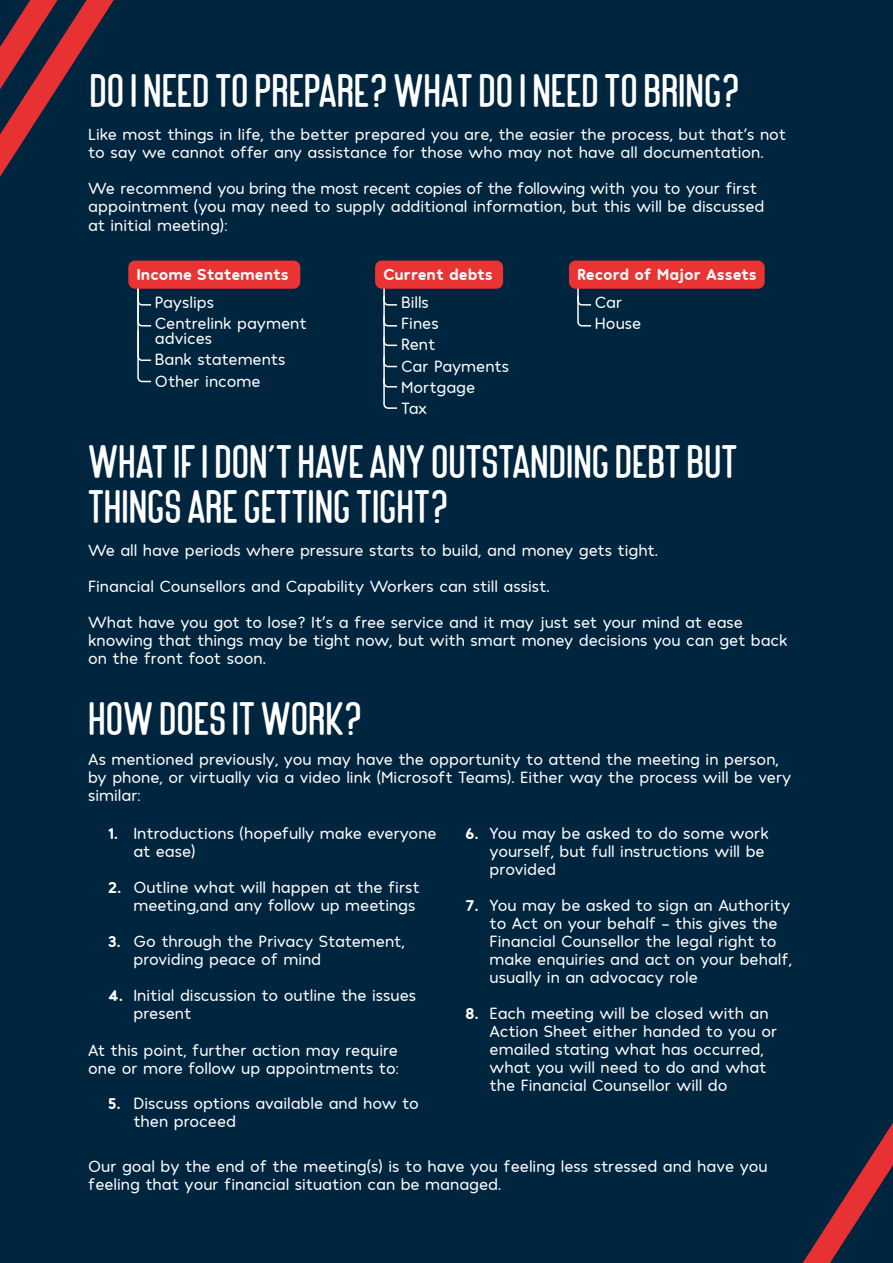
<style>
.page{position:relative;width:893px;height:1263px;background:#00253f}
.page>*{position:absolute;margin:0;border:0;box-sizing:border-box;transform-origin:0 0}
.t1{font:49.5px/45px "Nubolts Rounded";color:#fff}
.t2{font:16.5px/18px "Hank Rnd";color:#fff}
.t3{font:900 16.5px "Hank Rnd";color:#fff}
.s1{font-family:"Poppins"}
</style>
<div class="page">
<svg style="left:803px;top:1123px;width:90px;height:140px"></svg>
<svg style="left:0;top:0;width:114px;height:177px"></svg>
<svg style="left:577px;top:289px;width:14px;height:38px"></svg>
<div style="left:569px;top:261px;width:196px;height:28px;background:#ea3434;border-radius:7px"></div>
<svg style="left:383px;top:289px;width:14px;height:120px"></svg>
<div style="left:375px;top:261px;width:128px;height:28px;background:#ea3434;border-radius:7px"></div>
<svg style="left:137px;top:289px;width:14px;height:93px"></svg>
<div style="left:128px;top:261px;width:172px;height:28px;background:#ea3434;border-radius:7px"></div>
<h1 class="t1" style="left:89px;top:67px;width:651px">DO I NEED TO PREPARE? WHAT DO I NEED TO BRING?</h1>
<p class="t2" style="left:88px;top:125px;width:699px">Like most things in life, the better prepared you are, the easier the process, but that<span class="s1">’</span>s not to say we cannot offer any assistance for those who may not have all documentation.</p>
<p class="t2" style="left:88px;top:179px;width:678px">We recommend you bring the most recent copies of the following with you to your first appointment (you may need to supply additional information, but this will be discussed</p>
<p class="t2" style="left:88px;top:216px;width:141px">at initial meeting):</p>
<p class="t3" style="left:136px;top:264px;width:154px">Income Statements</p>
<p class="t2" style="left:155px;top:292px;width:153px;line-height:21px">Payslips<br>Centrelink payment</p>
<p class="t2" style="left:155px;top:328px;width:132px;line-height:21px">advices<br>Bank statements<br>Other income</p>
<p class="t3" style="left:383px;top:264px;width:111px">Current debts</p>
<p class="t2" style="left:401px;top:292px;width:109px;line-height:21px">Bills<br>Fines<br>Rent<br>Car Payments<br>Mortgage<br>Tax</p>
<p class="t3" style="left:577px;top:264px;width:181px">Record of Major Assets</p>
<p class="t2" style="left:595px;top:292px;width:48px;line-height:21px">Car<br>House</p>
<h1 class="t1" style="left:88px;top:437px;width:650px">WHAT IF I DON’T HAVE ANY OUTSTANDING DEBT BUT<br>THINGS ARE GETTING TIGHT?</h1>
<p class="t2" style="left:88px;top:532px;width:656px;line-height:36px">We all have periods where pressure starts to build, and money gets tight.<br>Financial Counsellors and Capability Workers can still assist.<br>What have you got to lose? It<span class="s1">’</span>s a free service and it may just set your mind at ease</p>
<p class="t2" style="left:88px;top:631px;width:701px">knowing that things may be tight now, but with smart money decisions you can get back on the front foot soon.</p>
<h1 class="t1" style="left:88px;top:695px;width:275px">HOW DOES IT WORK?</h1>
<p class="t2" style="left:88px;top:750px;width:705px">As mentioned previously, you may have the opportunity to attend the meeting in person, by phone, or virtually via a video link (Microsoft Teams). Either way the process will be very similar:</p>
<p class="t2" style="left:133px;top:824px;width:305px">Introductions (hopefully make everyone at ease)</p>
<p class="t2" style="left:133px;top:878px;width:288px">Outline what will happen at the first meeting,and any follow up meetings</p>
<p class="t2" style="left:133px;top:932px;width:273px">Go through the Privacy Statement, providing peace of mind</p>
<p class="t2" style="left:133px;top:986px;width:284px">Initial discussion to outline the issues present</p>
<p class="t2" style="left:490px;top:824px;width:281px">You may be asked to do some work yourself, but full instructions will be provided</p>
<p class="t2" style="left:490px;top:896px;width:304px">You may be asked to sign an Authority to Act on your behalf – this gives the Financial Counsellor the legal right to make enquiries and act on your behalf, usually in an advocacy role</p>
<p class="t2" style="left:490px;top:1004px;width:289px">Each meeting will be closed with an Action Sheet either handed to you or emailed stating what has occurred, what you will need to do and what the Financial Counsellor will do</p>
<p class="t3" style="left:465px;top:823px;width:15px">6.</p>
<p class="t3" style="left:108px;top:823px;width:12px">1.</p>
<p class="t3" style="left:108px;top:877px;width:15px">2.</p>
<p class="t3" style="left:465px;top:895px;width:15px">7.</p>
<p class="t3" style="left:108px;top:931px;width:14px">3.</p>
<p class="t3" style="left:108px;top:985px;width:16px">4.</p>
<p class="t3" style="left:465px;top:1003px;width:15px">8.</p>
<p class="t2" style="left:88px;top:1041px;width:312px">At this point, further action may require one or more follow up appointments to:</p>
<p class="t3" style="left:108px;top:1093px;width:14px">5.</p>
<p class="t2" style="left:133px;top:1094px;width:287px">Discuss options available and how to then proceed</p>
<p class="t2" style="left:88px;top:1157px;width:681px">Our goal by the end of the meeting(s) is to have you feeling less stressed and have you feeling that your financial situation can be managed.</p>
</div>
